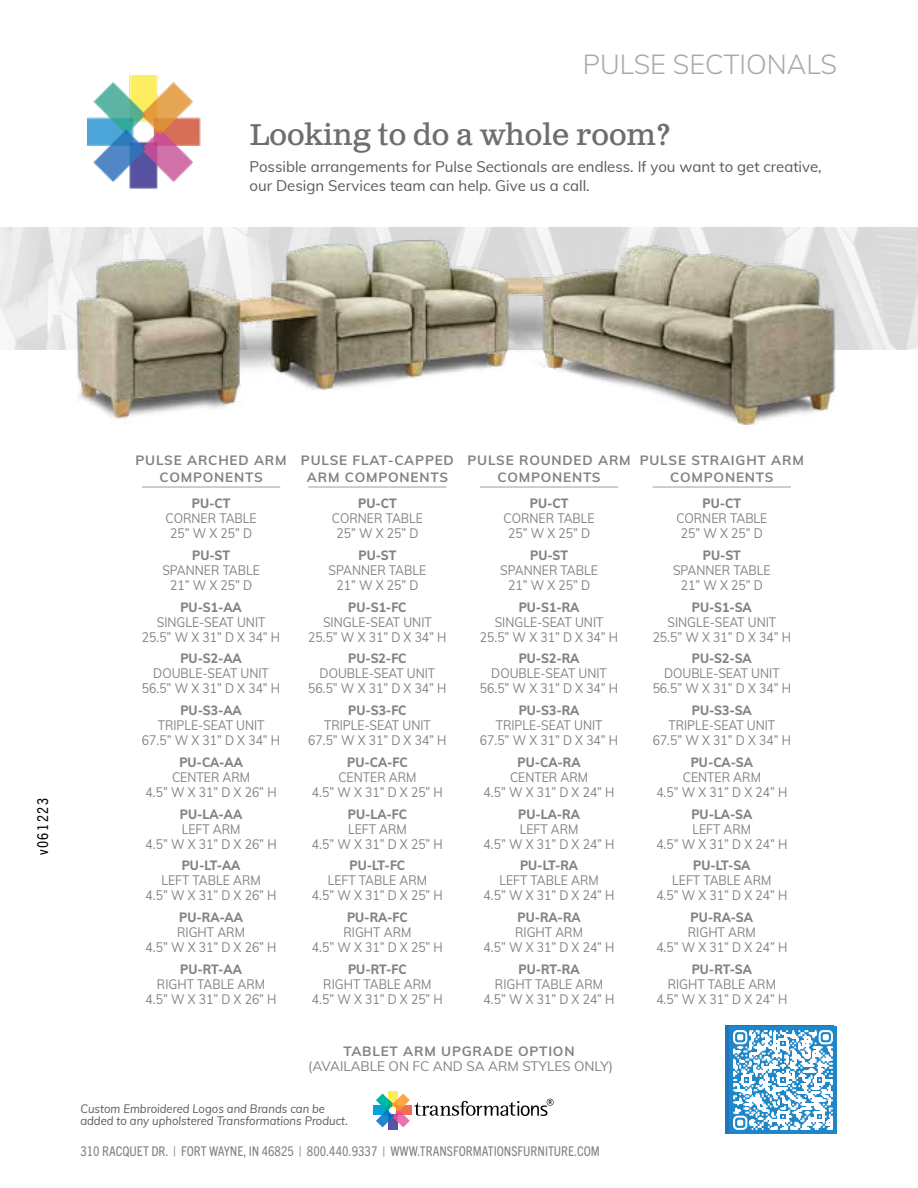
<style>
.page{position:relative;width:918px;height:1188px;background:#fff}
.page>*{position:absolute;margin:0;border:0;box-sizing:border-box;transform-origin:0 0}
.t1{font:30px "Clarendon Text Pro";color:#6d6e71}
.t2{font:300 27px "Muli";color:#a7a9ac}
.t3{font:15px/19.5px "Muli";color:#58595b}
.t4{font:condensed 15px "Trade Gothic Next SR Pro";letter-spacing:.1em;color:#000}
.t5{font:13.5px/15px "Muli";color:#808285;text-align:center;scale:.9 1}
.t6{font:800 13.5px "Muli";color:#808285;scale:.9 1}
.t7{font:700 13.5px/16.5px "Muli";letter-spacing:.06em;color:#808285;text-align:center}
.t8{font:condensed 13.5px "Trade Gothic Next SR Pro";color:#808285}
.t9{font:13.5px "Muli";color:#808285}
.t10{font:italic 12px/12px "Muli";color:#58595b;scale:.94 1}
</style>
<div class="page">
<img style="left:0;top:228px;width:918px;height:122px">
<img style="left:87px;top:76px;width:114px;height:113px">
<div style="left:725px;top:1026px;width:108px;height:108px;background:#2173bd"></div>
<div style="left:388px;top:1091px;width:10px;height:16px;background:#ffec53"></div>
<div style="left:388px;top:1114px;width:10px;height:16px;background:#5951a2"></div>
<div style="left:374px;top:1106px;width:15px;height:9px;background:#00a4da"></div>
<svg style="left:376px;top:1094px;width:178px;height:33px"></svg>
<img style="left:55px;top:227px;width:808px;height:198px">
<svg style="left:729px;top:1026px;width:108px;height:108px"></svg>
<svg style="left:729px;top:1030px;width:18px;height:14px"></svg>
<svg style="left:815px;top:1030px;width:18px;height:14px"></svg>
<svg style="left:729px;top:1116px;width:18px;height:14px"></svg>
<hr style="left:142px;top:486px;width:138px;height:2px;background:#bcbec0">
<hr style="left:480px;top:486px;width:138px;height:2px;background:#bcbec0">
<hr style="left:308px;top:486px;width:139px;height:2px;background:#bcbec0">
<hr style="left:653px;top:486px;width:138px;height:2px;background:#bcbec0">
<h2 class="t2" style="left:583px;top:44px;width:256px">PULSE SECTIONALS</h2>
<h1 class="t1" style="left:249px;top:117px;width:423px">Looking to do a whole room?</h1>
<p class="t3" style="left:249px;top:156px;width:574px">Possible arrangements for Pulse Sectionals are endless. If you want to get creative, our Design Services team can help. Give us a call.</p>
<p class="t4" style="left:33px;top:855px;width:59px;rotate:-90deg">v061223</p>
<p class="t7" style="left:136px;top:452px;width:153px">PULSE ARCHED ARM<br>COMPONENTS</p>
<p class="t6" style="left:192px;top:493px;width:44px">PU-CT</p>
<p class="t5" style="left:166px;top:510px;width:103px">CORNER TABLE<br>25” W X 25” D</p>
<p class="t6" style="left:192px;top:545px;width:44px">PU-ST</p>
<p class="t5" style="left:162px;top:562px;width:110px">SPANNER TABLE<br>21” W X 25” D</p>
<p class="t6" style="left:180px;top:597px;width:70px">PU-S1-AA</p>
<p class="t5" style="left:142px;top:614px;width:155px">SINGLE-SEAT UNIT<br>25.5” W X 31” D X 34” H</p>
<p class="t6" style="left:180px;top:649px;width:70px">PU-S2-AA</p>
<p class="t5" style="left:142px;top:665px;width:155px">DOUBLE-SEAT UNIT<br>56.5” W X 31” D X 34” H</p>
<p class="t6" style="left:180px;top:700px;width:70px">PU-S3-AA</p>
<p class="t5" style="left:142px;top:717px;width:155px">TRIPLE-SEAT UNIT<br>67.5” W X 31” D X 34” H</p>
<p class="t6" style="left:179px;top:752px;width:72px">PU-CA-AA</p>
<p class="t5" style="left:146px;top:769px;width:147px">CENTER ARM<br>4.5” W X 31” D X 26” H</p>
<p class="t6" style="left:180px;top:804px;width:71px">PU-LA-AA</p>
<p class="t5" style="left:146px;top:821px;width:147px">LEFT ARM<br>4.5” W X 31” D X 26” H</p>
<p class="t6" style="left:182px;top:856px;width:67px">PU-LT-AA</p>
<p class="t5" style="left:146px;top:872px;width:147px">LEFT TABLE ARM<br>4.5” W X 31” D X 26” H</p>
<p class="t6" style="left:179px;top:907px;width:72px">PU-RA-AA</p>
<p class="t5" style="left:146px;top:924px;width:147px">RIGHT ARM<br>4.5” W X 31” D X 26” H</p>
<p class="t6" style="left:180px;top:959px;width:70px">PU-RT-AA</p>
<p class="t5" style="left:146px;top:976px;width:147px">RIGHT TABLE ARM<br>4.5” W X 31” D X 26” H</p>
<p class="t7" style="left:301px;top:452px;width:154px">PULSE FLAT-CAPPED<br>ARM COMPONENTS</p>
<p class="t6" style="left:358px;top:493px;width:44px">PU-CT</p>
<p class="t5" style="left:332px;top:510px;width:103px">CORNER TABLE<br>25” W X 25” D</p>
<p class="t6" style="left:359px;top:545px;width:44px">PU-ST</p>
<p class="t5" style="left:329px;top:562px;width:110px">SPANNER TABLE<br>21” W X 25” D</p>
<p class="t6" style="left:348px;top:597px;width:66px">PU-S1-FC</p>
<p class="t5" style="left:308px;top:614px;width:155px">SINGLE-SEAT UNIT<br>25.5” W X 31” D X 34” H</p>
<p class="t6" style="left:348px;top:649px;width:66px">PU-S2-FC</p>
<p class="t5" style="left:308px;top:665px;width:155px">DOUBLE-SEAT UNIT<br>56.5” W X 31” D X 34” H</p>
<p class="t6" style="left:348px;top:700px;width:66px">PU-S3-FC</p>
<p class="t5" style="left:308px;top:717px;width:155px">TRIPLE-SEAT UNIT<br>67.5” W X 31” D X 34” H</p>
<p class="t6" style="left:347px;top:752px;width:69px">PU-CA-FC</p>
<p class="t5" style="left:312px;top:769px;width:147px">CENTER ARM<br>4.5” W X 31” D X 25” H</p>
<p class="t6" style="left:348px;top:804px;width:67px">PU-LA-FC</p>
<p class="t5" style="left:312px;top:821px;width:147px">LEFT ARM<br>4.5” W X 31” D X 25” H</p>
<p class="t6" style="left:350px;top:856px;width:63px">PU-LT-FC</p>
<p class="t5" style="left:312px;top:872px;width:147px">LEFT TABLE ARM<br>4.5” W X 31” D X 25” H</p>
<p class="t6" style="left:347px;top:907px;width:69px">PU-RA-FC</p>
<p class="t5" style="left:312px;top:924px;width:147px">RIGHT ARM<br>4.5” W X 31” D X 25” H</p>
<p class="t6" style="left:348px;top:959px;width:67px">PU-RT-FC</p>
<p class="t5" style="left:312px;top:976px;width:147px">RIGHT TABLE ARM<br>4.5” W X 31” D X 25” H</p>
<p class="t7" style="left:467px;top:452px;width:165px">PULSE ROUNDED ARM<br>COMPONENTS</p>
<p class="t6" style="left:530px;top:493px;width:44px">PU-CT</p>
<p class="t5" style="left:504px;top:510px;width:103px">CORNER TABLE<br>25” W X 25” D</p>
<p class="t6" style="left:530px;top:545px;width:44px">PU-ST</p>
<p class="t5" style="left:500px;top:562px;width:110px">SPANNER TABLE<br>21” W X 25” D</p>
<p class="t6" style="left:519px;top:597px;width:69px">PU-S1-RA</p>
<p class="t5" style="left:480px;top:614px;width:155px">SINGLE-SEAT UNIT<br>25.5” W X 31” D X 34” H</p>
<p class="t6" style="left:519px;top:649px;width:69px">PU-S2-RA</p>
<p class="t5" style="left:480px;top:665px;width:155px">DOUBLE-SEAT UNIT<br>56.5” W X 31” D X 34” H</p>
<p class="t6" style="left:519px;top:700px;width:69px">PU-S3-RA</p>
<p class="t5" style="left:480px;top:717px;width:155px">TRIPLE-SEAT UNIT<br>67.5” W X 31” D X 34” H</p>
<p class="t6" style="left:518px;top:752px;width:71px">PU-CA-RA</p>
<p class="t5" style="left:484px;top:769px;width:147px">CENTER ARM<br>4.5” W X 31” D X 24” H</p>
<p class="t6" style="left:518px;top:804px;width:70px">PU-LA-RA</p>
<p class="t5" style="left:484px;top:821px;width:147px">LEFT ARM<br>4.5” W X 31” D X 24” H</p>
<p class="t6" style="left:520px;top:856px;width:66px">PU-LT-RA</p>
<p class="t5" style="left:484px;top:872px;width:147px">LEFT TABLE ARM<br>4.5” W X 31” D X 24” H</p>
<p class="t6" style="left:517px;top:907px;width:72px">PU-RA-RA</p>
<p class="t5" style="left:484px;top:924px;width:147px">RIGHT ARM<br>4.5” W X 31” D X 24” H</p>
<p class="t6" style="left:519px;top:959px;width:69px">PU-RT-RA</p>
<p class="t5" style="left:484px;top:976px;width:147px">RIGHT TABLE ARM<br>4.5” W X 31” D X 24” H</p>
<p class="t7" style="left:640px;top:452px;width:166px">PULSE STRAIGHT ARM<br>COMPONENTS</p>
<p class="t6" style="left:703px;top:493px;width:44px">PU-CT</p>
<p class="t5" style="left:676px;top:510px;width:103px">CORNER TABLE<br>25” W X 25” D</p>
<p class="t6" style="left:703px;top:545px;width:44px">PU-ST</p>
<p class="t5" style="left:673px;top:562px;width:110px">SPANNER TABLE<br>21” W X 25” D</p>
<p class="t6" style="left:692px;top:597px;width:68px">PU-S1-SA</p>
<p class="t5" style="left:653px;top:614px;width:155px">SINGLE-SEAT UNIT<br>25.5” W X 31” D X 34” H</p>
<p class="t6" style="left:692px;top:649px;width:68px">PU-S2-SA</p>
<p class="t5" style="left:653px;top:665px;width:155px">DOUBLE-SEAT UNIT<br>56.5” W X 31” D X 34” H</p>
<p class="t6" style="left:692px;top:700px;width:68px">PU-S3-SA</p>
<p class="t5" style="left:653px;top:717px;width:155px">TRIPLE-SEAT UNIT<br>67.5” W X 31” D X 34” H</p>
<p class="t6" style="left:691px;top:752px;width:71px">PU-CA-SA</p>
<p class="t5" style="left:656px;top:769px;width:147px">CENTER ARM<br>4.5” W X 31” D X 24” H</p>
<p class="t6" style="left:691px;top:804px;width:69px">PU-LA-SA</p>
<p class="t5" style="left:656px;top:821px;width:147px">LEFT ARM<br>4.5” W X 31” D X 24” H</p>
<p class="t6" style="left:693px;top:856px;width:65px">PU-LT-SA</p>
<p class="t5" style="left:656px;top:872px;width:147px">LEFT TABLE ARM<br>4.5” W X 31” D X 24” H</p>
<p class="t6" style="left:691px;top:907px;width:71px">PU-RA-SA</p>
<p class="t5" style="left:656px;top:924px;width:147px">RIGHT ARM<br>4.5” W X 31” D X 24” H</p>
<p class="t6" style="left:692px;top:959px;width:68px">PU-RT-SA</p>
<p class="t5" style="left:656px;top:976px;width:147px">RIGHT TABLE ARM<br>4.5” W X 31” D X 24” H</p>
<p class="t7" style="left:343px;top:1042px;width:233px">TABLET ARM UPGRADE OPTION</p>
<p class="t9" style="left:308px;top:1056px;width:307px">(AVAILABLE ON FC AND SA ARM STYLES ONLY)</p>
<p class="t10" style="left:80px;top:1102px;width:286px">Custom Embroidered Logos and Brands can be added to any upholstered Transformations Product.</p>
<p class="t8" style="left:80px;top:1142px;width:521px">310 RACQUET DR. | FORT WAYNE, IN 46825 | 800.440.9337 | WWW.TRANSFORMATIONSFURNITURE.COM</p>
</div>
